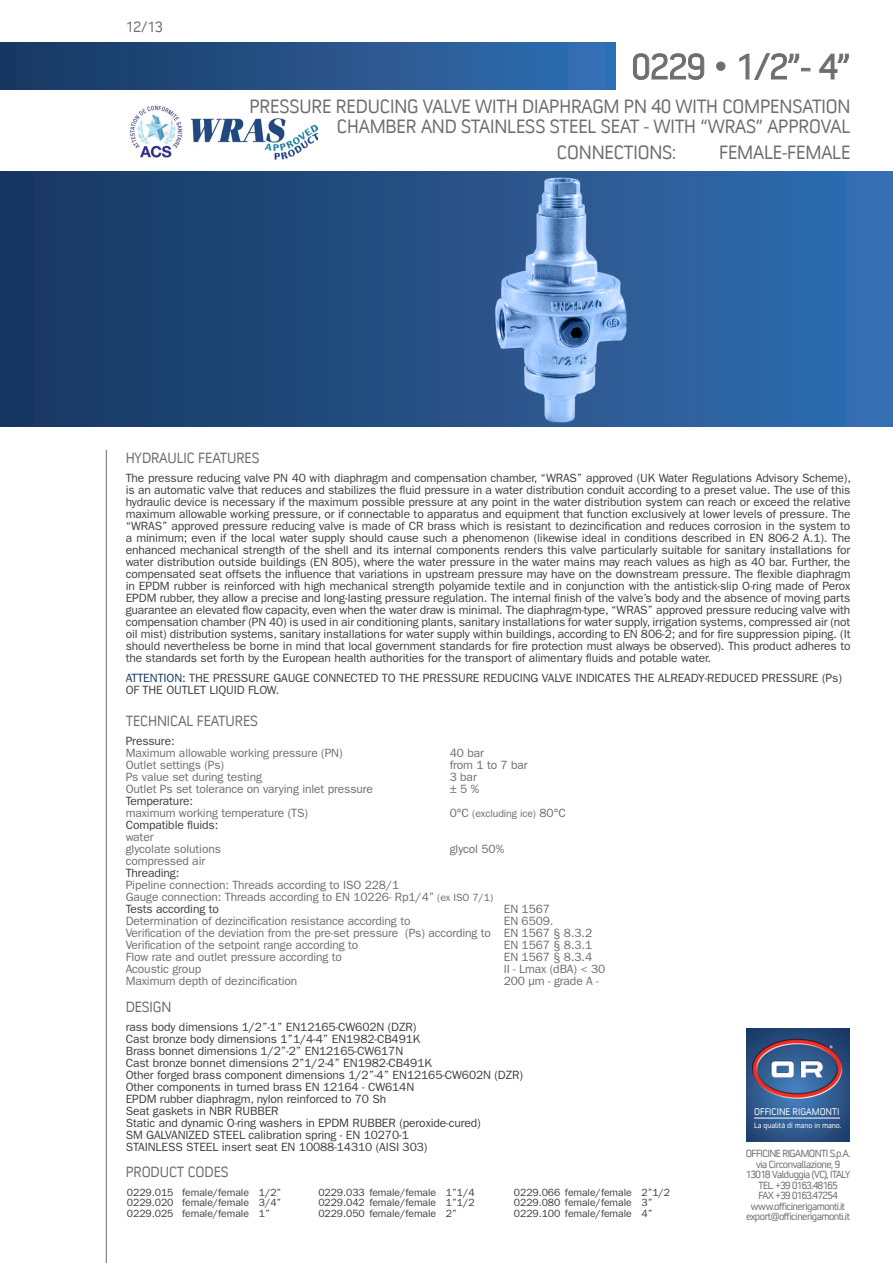
<style>
.page{position:relative;width:893px;height:1263px;background:#fff}
.page>*{position:absolute;margin:0;border:0;box-sizing:border-box;transform-origin:0 0}
.t1{font:36px "Convection";color:#6c6d70}
.t2{font:19.5px "Convection";letter-spacing:-.01em;color:#6c6d70}
.t3{font:15px "Convection";letter-spacing:-.01em;color:#6c6d70}
.t4{font:12px/12px "ITC Franklin Gothic Std";letter-spacing:-.01em;color:#3e3e3f;text-align:justify}
.t5{font:12px "ITC Franklin Gothic Std";letter-spacing:-.01em;color:#6c6d70}
.t6{font:10.5px "ITC Franklin Gothic Std";letter-spacing:-.01em;color:#3e3e3f}
.t7{font:10.5px "Convection";letter-spacing:-.05em;color:#6c6d70}
.t8{font:10.5px "ITC Franklin Gothic Std";letter-spacing:-.01em;color:#6c6d70}
.t9{font:9.75px "Convection";color:#fff}
.t10{font:7.8px "Convection";color:#fff}
.s1{color:#153560}
.s2{font-size:12px}
.s3{font-size:10.5px}
</style>
<div class="page">
<hr style="left:106px;top:450px;width:1px;height:813px;background:#6c6d70">
<svg style="left:0;top:172px;width:893px;height:255px;background:#204a7d"></svg>
<img style="left:746px;top:1028px;width:104px;height:114px">
<hr style="left:754px;top:1118px;width:86px;height:1px;background:#fff">
<svg style="left:633px;top:53px;width:71px;height:27px"></svg>
<svg style="left:716px;top:61px;width:10px;height:10px"></svg>
<svg style="left:739px;top:53px;width:71px;height:27px"></svg>
<svg style="left:819px;top:53px;width:30px;height:27px"></svg>
<div style="left:0;top:43px;width:615px;height:46px;background:linear-gradient(to right,#18365f,#3470b4)"></div>
<img style="left:329px;top:172px;width:457px;height:255px">
<img style="left:191px;top:119px;width:127px;height:40px">
<img style="left:129px;top:105px;width:54px;height:53px">
<p class="t3" style="left:126px;top:17px;width:38px">12/13</p>
<p class="t1" style="left:632px;top:44px;width:220px">0229 • 1/2”- 4”</p>
<p class="t2" style="left:249px;top:94px;width:602px">PRESSURE REDUCING VALVE WITH DIAPHRAGM PN 40 WITH COMPENSATION</p>
<p class="t2" style="left:337px;top:114px;width:515px">CHAMBER AND STAINLESS STEEL SEAT - WITH “WRAS” APPROVAL</p>
<p class="t2" style="left:557px;top:140px;width:120px">CONNECTIONS:</p>
<p class="t2" style="left:719px;top:140px;width:133px">FEMALE-FEMALE</p>
<p class="t3" style="left:126px;top:448px;width:135px">HYDRAULIC FEATURES</p>
<p class="t4" style="left:126px;top:472px;width:727px">The pressure reducing valve PN 40 with diaphragm and compensation chamber, “WRAS” approved (UK Water Regulations Advisory Scheme), is an automatic valve that reduces and stabilizes the fluid pressure in a water distribution conduit according to a preset value. The use of this hydraulic device is necessary if the maximum possible pressure at any point in the water distribution system can reach or exceed the relative maximum allowable working pressure, or if connectable to apparatus and equipment that function exclusively at lower levels of pressure. The “WRAS” approved pressure reducing valve is made of CR brass which is resistant to dezincification and reduces corrosion in the system to a minimum; even if the local water supply should cause such a phenomenon (likewise ideal in conditions described in EN 806-2 A.1). The enhanced mechanical strength of the shell and its internal components renders this valve particularly suitable for sanitary installations for water distribution outside buildings (EN 805), where the water pressure in the water mains may reach values as high as 40 bar. Further, the compensated seat offsets the influence that variations in upstream pressure may have on the downstream pressure. The flexible diaphragm in EPDM rubber is reinforced with high mechanical strength polyamide textile and in conjunction with the antistick-slip O-ring made of Perox EPDM rubber, they allow a precise and long-lasting pressure regulation. The internal finish of the valve’s body and the absence of moving parts guarantee an elevated flow capacity, even when the water draw is minimal. The diaphragm-type, “WRAS” approved pressure reducing valve with compensation chamber (PN 40) is used in air conditioning plants, sanitary installations for water supply, irrigation systems, compressed air (not oil mist) distribution systems, sanitary installations for water supply within buildings, according to EN 806-2; and for fire suppression piping. (It should nevertheless be borne in mind that local government standards for fire protection must always be observed). This product adheres to the standards set forth by the European health authorities for the transport of alimentary fluids and potable water.</p>
<p class="t4" style="left:126px;top:671px;width:718px"><span class="s1">ATTENTION:</span> THE PRESSURE GAUGE CONNECTED TO THE PRESSURE REDUCING VALVE INDICATES THE ALREADY-REDUCED PRESSURE (Ps)<br>OF THE OUTLET LIQUID FLOW.</p>
<p class="t3" style="left:126px;top:712px;width:134px">TECHNICAL FEATURES</p>
<p class="t4" style="left:126px;top:735px;width:50px">Pressure:</p>
<p class="t5" style="left:126px;top:746px;width:218px">Maximum allowable working pressure (PN)</p>
<p class="t5" style="left:450px;top:746px;width:36px">40 bar</p>
<p class="t5" style="left:126px;top:758px;width:100px">Outlet settings (Ps)</p>
<p class="t5" style="left:450px;top:758px;width:80px">from 1 to 7 bar</p>
<p class="t5" style="left:126px;top:770px;width:138px">Ps value set during testing</p>
<p class="t5" style="left:450px;top:770px;width:29px">3 bar</p>
<p class="t5" style="left:126px;top:782px;width:249px">Outlet Ps set tolerance on varying inlet pressure</p>
<p class="t5" style="left:450px;top:782px;width:31px">± 5 %</p>
<p class="t4" style="left:126px;top:795px;width:69px">Temperature:</p>
<p class="t5" style="left:126px;top:806px;width:184px">maximum working temperature (TS)</p>
<p class="t8" style="left:450px;top:807px;width:118px"><span class="s2">0°C</span> (excluding ice) <span class="s2">80°C</span></p>
<p class="t4" style="left:126px;top:819px;width:94px">Compatible fluids:</p>
<p class="t5" style="left:126px;top:830px;width:29px">water</p>
<p class="t5" style="left:126px;top:842px;width:97px">glycolate solutions</p>
<p class="t5" style="left:450px;top:842px;width:56px">glycol 50%</p>
<p class="t5" style="left:126px;top:854px;width:81px">compressed air</p>
<p class="t4" style="left:126px;top:867px;width:55px">Threading:</p>
<p class="t5" style="left:126px;top:878px;width:275px">Pipeline connection: Threads according to ISO 228/1</p>
<p class="t5" style="left:126px;top:890px;width:369px">Gauge connection: Threads according to EN 10226- Rp1/4” <span class="s3">(ex ISO 7/1)</span></p>
<p class="t4" style="left:126px;top:903px;width:95px">Tests according to</p>
<p class="t5" style="left:504px;top:902px;width:48px">EN 1567</p>
<p class="t5" style="left:126px;top:914px;width:286px">Determination of dezincification resistance according to</p>
<p class="t5" style="left:504px;top:914px;width:51px">EN 6509.</p>
<p class="t5" style="left:126px;top:926px;width:468px">Verification of the deviation from the pre-set pressure (Ps) according to EN 1567 § 8.3.2</p>
<p class="t5" style="left:126px;top:938px;width:234px">Verification of the setpoint range according to</p>
<p class="t5" style="left:504px;top:938px;width:90px">EN 1567 § 8.3.1</p>
<p class="t5" style="left:126px;top:950px;width:218px">Flow rate and outlet pressure according to</p>
<p class="t5" style="left:504px;top:950px;width:90px">EN 1567 § 8.3.4</p>
<p class="t5" style="left:126px;top:962px;width:77px">Acoustic group</p>
<p class="t5" style="left:504px;top:962px;width:103px">II - Lmax (dBA) &lt; 30</p>
<p class="t5" style="left:126px;top:974px;width:173px">Maximum depth of dezincification</p>
<p class="t5" style="left:504px;top:974px;width:97px">200 μm - grade A -</p>
<p class="t3" style="left:126px;top:998px;width:47px">DESIGN</p>
<p class="t4" style="left:126px;top:1021px;width:292px">rass body dimensions 1/2”-1” EN12165-CW602N (DZR)</p>
<p class="t4" style="left:126px;top:1033px;width:296px">Cast bronze body dimensions 1”1/4-4” EN1982-CB491K</p>
<p class="t4" style="left:126px;top:1045px;width:279px">Brass bonnet dimensions 1/2”-2” EN12165-CW617N</p>
<p class="t4" style="left:126px;top:1057px;width:308px">Cast bronze bonnet dimensions 2”1/2-4” EN1982-CB491K</p>
<p class="t4" style="left:126px;top:1069px;width:399px">Other forged brass component dimensions 1/2”-4” EN12165-CW602N (DZR)</p>
<p class="t4" style="left:126px;top:1081px;width:290px">Other components in turned brass EN 12164 - CW614N</p>
<p class="t4" style="left:126px;top:1093px;width:262px">EPDM rubber diaphragm, nylon reinforced to 70 Sh</p>
<p class="t4" style="left:126px;top:1105px;width:154px">Seat gaskets in NBR RUBBER</p>
<p class="t4" style="left:126px;top:1117px;width:357px">Static and dynamic O-ring washers in EPDM RUBBER (peroxide-cured)</p>
<p class="t4" style="left:126px;top:1129px;width:285px">SM GALVANIZED STEEL calibration spring - EN 10270-1</p>
<p class="t4" style="left:126px;top:1141px;width:303px">STAINLESS STEEL insert seat EN 10088-14310 (AISI 303)</p>
<p class="t3" style="left:126px;top:1162px;width:104px">PRODUCT CODES</p>
<p class="t6" style="left:127px;top:1186px;width:48px">0229.015</p>
<p class="t6" style="left:182px;top:1186px;width:68px">female/female</p>
<p class="t6" style="left:259px;top:1186px;width:24px">1/2”</p>
<p class="t6" style="left:318px;top:1186px;width:119px">0229.033 female/female</p>
<p class="t6" style="left:446px;top:1186px;width:30px">1”1/4</p>
<p class="t6" style="left:514px;top:1186px;width:119px">0229.066 female/female</p>
<p class="t6" style="left:641px;top:1186px;width:30px">2”1/2</p>
<p class="t6" style="left:127px;top:1197px;width:48px">0229.020</p>
<p class="t6" style="left:182px;top:1197px;width:68px">female/female</p>
<p class="t6" style="left:259px;top:1197px;width:24px">3/4”</p>
<p class="t6" style="left:318px;top:1197px;width:119px">0229.042 female/female</p>
<p class="t6" style="left:446px;top:1197px;width:30px">1”1/2</p>
<p class="t6" style="left:514px;top:1197px;width:119px">0229.080 female/female</p>
<p class="t6" style="left:641px;top:1197px;width:13px">3”</p>
<p class="t6" style="left:127px;top:1207px;width:48px">0229.025</p>
<p class="t6" style="left:182px;top:1207px;width:68px">female/female</p>
<p class="t6" style="left:259px;top:1207px;width:13px">1”</p>
<p class="t6" style="left:318px;top:1207px;width:119px">0229.050 female/female</p>
<p class="t6" style="left:446px;top:1207px;width:13px">2”</p>
<p class="t6" style="left:514px;top:1207px;width:119px">0229.100 female/female</p>
<p class="t6" style="left:641px;top:1207px;width:13px">4”</p>
<p class="t9" style="left:754px;top:1105px;width:87px">OFFICINE RIGAMONTI</p>
<p class="t10" style="left:754px;top:1121px;width:89px">La qualità di mano in mano.</p>
<p class="t7" style="left:746px;top:1147px;width:106px">OFFICINE RIGAMONTI S.p.A.</p>
<p class="t7" style="left:756px;top:1158px;width:86px">via Circonvallazione, 9</p>
<p class="t7" style="left:746px;top:1168px;width:106px">13018 Valduggia (VC), ITALY</p>
<p class="t7" style="left:758px;top:1179px;width:81px">TEL. +39 0163.48165</p>
<p class="t7" style="left:758px;top:1189px;width:81px">FAX +39 0163.47254</p>
<p class="t7" style="left:751px;top:1200px;width:96px">www.officinerigamonti.it</p>
<p class="t7" style="left:746px;top:1210px;width:105px">export@officinerigamonti.it</p>
</div>
